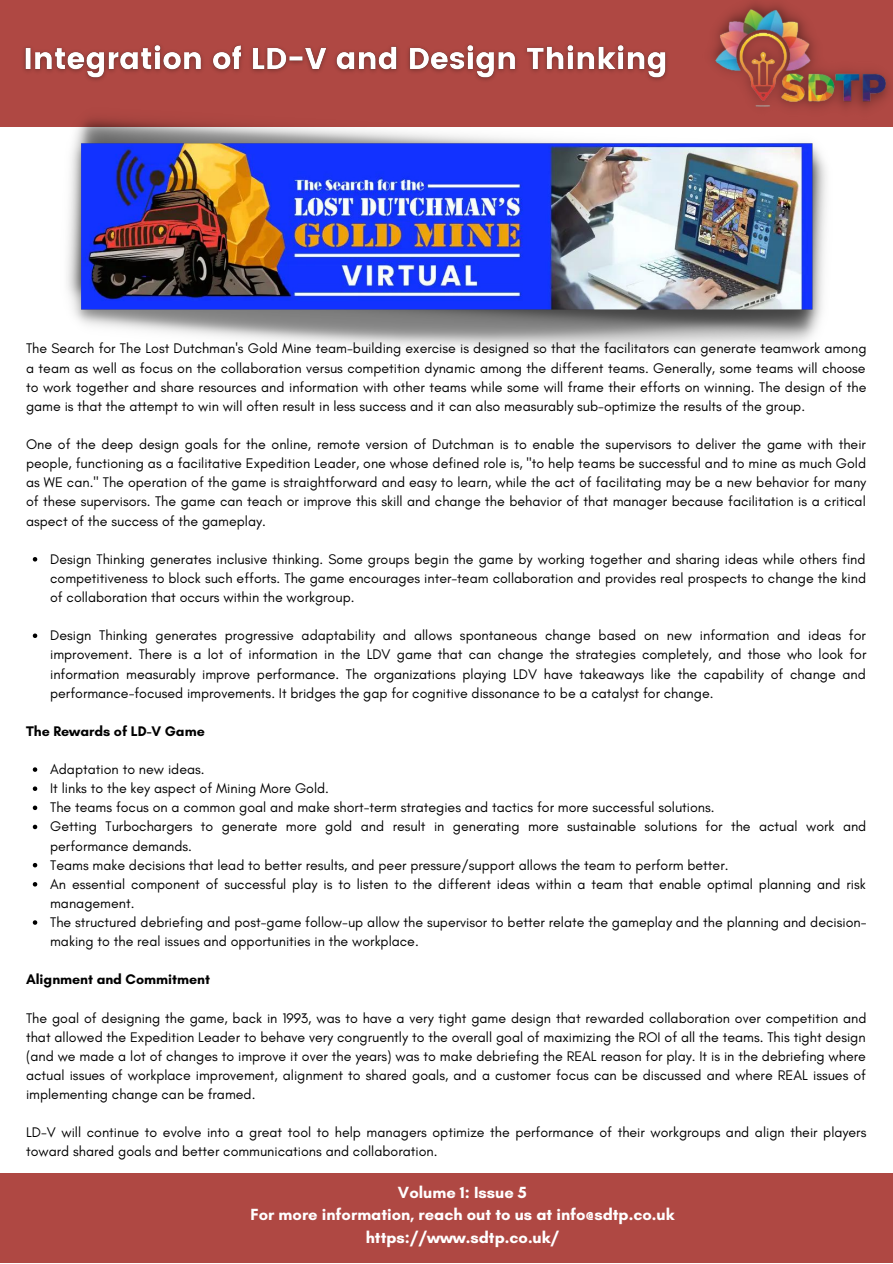
<style>
.page{position:relative;width:893px;height:1264px;background:#fff}
.page>*{position:absolute;margin:0;border:0;box-sizing:border-box;transform-origin:0 0}
.t1{font:700 16.5px/22.5px "Glacial Indifference";color:#fff;text-align:center}
.t2{font:14.1px/19px "Glacial Indifference";color:#000;text-align:justify}
.t3{font:700 14.1px "Glacial Indifference";color:#000}
</style>
<div class="page">
<div style="left:0;top:0;width:892px;height:127px;background:#af4843"></div>
<svg style="left:33px;top:557px;width:4px;height:4px"></svg>
<svg style="left:33px;top:633px;width:4px;height:5px"></svg>
<svg style="left:33px;top:767px;width:4px;height:4px"></svg>
<svg style="left:33px;top:786px;width:4px;height:5px"></svg>
<svg style="left:33px;top:805px;width:4px;height:5px"></svg>
<svg style="left:33px;top:824px;width:4px;height:5px"></svg>
<svg style="left:33px;top:863px;width:4px;height:4px"></svg>
<svg style="left:33px;top:882px;width:4px;height:4px"></svg>
<svg style="left:33px;top:920px;width:4px;height:4px"></svg>
<div style="left:0;top:1173px;width:892px;height:89px;background:#af4843"></div>
<img style="left:23px;top:45px;width:644px;height:36px">
<img style="left:712px;top:2px;width:178px;height:107px">
<img style="left:67px;top:107px;width:765px;height:242px">
<p class="t2" style="left:26px;top:339px;width:841px">The Search for The Lost Dutchman's Gold Mine team-building exercise is designed so that the facilitators can generate teamwork among a team as well as focus on the collaboration versus competition dynamic among the different teams. Generally, some teams will choose to work together and share resources and information with other teams while some will frame their efforts on winning. The design of the game is that the attempt to win will often result in less success and it can also measurably sub-optimize the results of the group.</p>
<p class="t2" style="left:26px;top:434px;width:841px">One of the deep design goals for the online, remote version of Dutchman is to enable the supervisors to deliver the game with their people, functioning as a facilitative Expedition Leader, one whose defined role is, "to help teams be successful and to mine as much Gold as WE can." The operation of the game is straightforward and easy to learn, while the act of facilitating may be a new behavior for many of these supervisors. The game can teach or improve this skill and change the behavior of that manager because facilitation is a critical aspect of the success of the gameplay.</p>
<p class="t2" style="left:50px;top:549px;width:817px">Design Thinking generates inclusive thinking. Some groups begin the game by working together and sharing ideas while others find competitiveness to block such efforts. The game encourages inter-team collaboration and provides real prospects to change the kind of collaboration that occurs within the workgroup.</p>
<p class="t2" style="left:50px;top:625px;width:817px">Design Thinking generates progressive adaptability and allows spontaneous change based on new information and ideas for improvement. There is a lot of information in the LDV game that can change the strategies completely, and those who look for information measurably improve performance. The organizations playing LDV have takeaways like the capability of change and performance-focused improvements. It bridges the gap for cognitive dissonance to be a catalyst for change.</p>
<p class="t3" style="left:26px;top:722px;width:180px">The Rewards of LD-V Game</p>
<p class="t2" style="left:50px;top:759px;width:817px;text-align:left">Adaptation to new ideas.<br>It links to the key aspect of Mining More Gold.<br>The teams focus on a common goal and make short-term strategies and tactics for more successful solutions.<br>Getting Turbochargers to generate more gold and result in generating more sustainable solutions for the actual work and performance demands.<br>Teams make decisions that lead to better results, and peer pressure/support allows the team to perform better.<br>An essential component of successful play is to listen to the different ideas within a team that enable optimal planning and risk management.<br>The structured debriefing and post-game follow-up allow the supervisor to better relate the gameplay and the planning and decision&shy;making to the real issues and opportunities in the workplace.</p>
<p class="t3" style="left:26px;top:971px;width:185px">Alignment and Commitment</p>
<p class="t2" style="left:26px;top:1008px;width:842px">The goal of designing the game, back in 1993, was to have a very tight game design that rewarded collaboration over competition and that allowed the Expedition Leader to behave very congruently to the overall goal of maximizing the ROI of all the teams. This tight design (and we made a lot of changes to improve it over the years) was to make debriefing the REAL reason for play. It is in the debriefing where actual issues of workplace improvement, alignment to shared goals, and a customer focus can be discussed and where REAL issues of implementing change can be framed.</p>
<p class="t2" style="left:26px;top:1122px;width:841px">LD-V will continue to evolve into a great tool to help managers optimize the performance of their workgroups and align their players toward shared goals and better communications and collaboration.</p>
<p class="t1" style="left:250px;top:1180px;width:425px">Volume 1: Issue 5<br>For more information, reach out to us at info@sdtp.co.uk https://www.sdtp.co.uk/</p>
</div>
